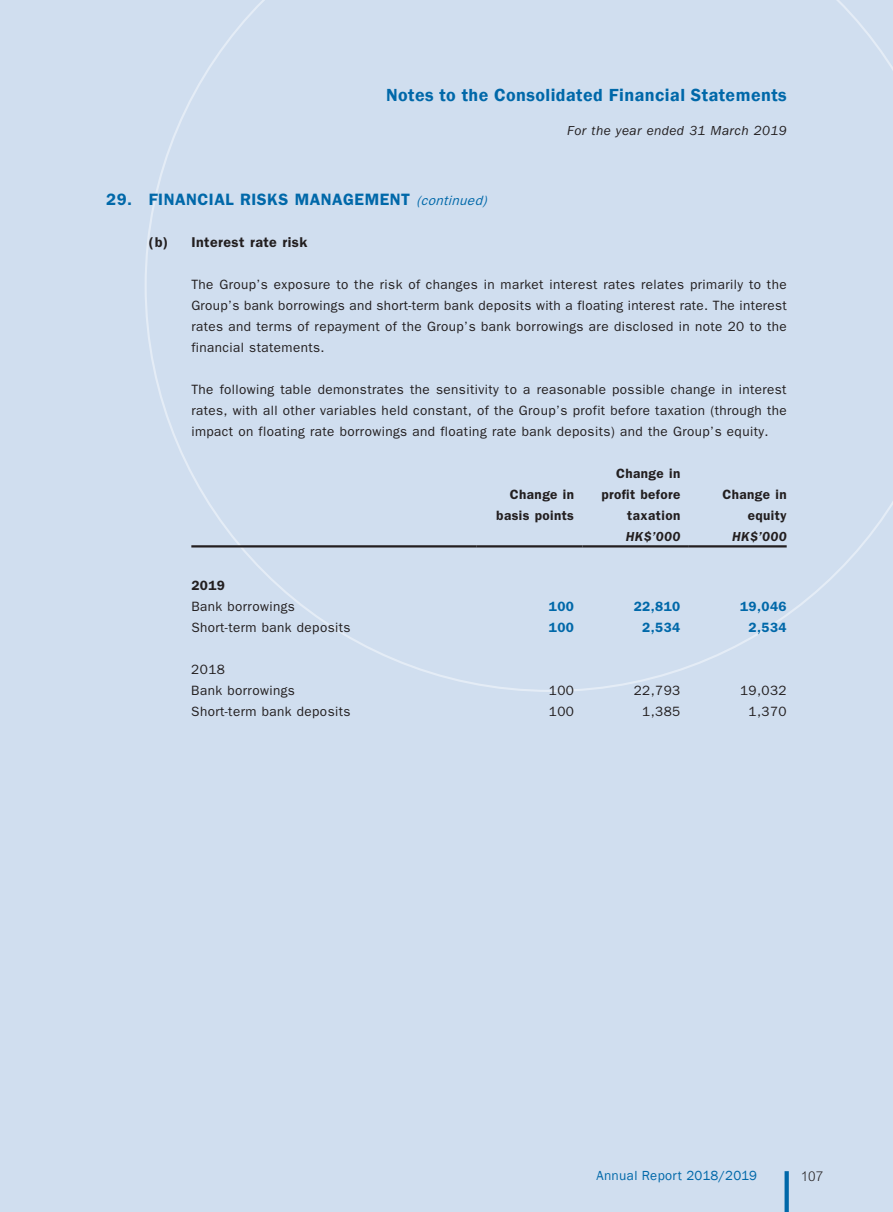
<style>
.page{position:relative;width:893px;height:1212px;background:#d0deef}
.page>*{position:absolute;margin:0;border:0;box-sizing:border-box;transform-origin:0 0}
.t1{font:600 18px "Franklin Gothic";letter-spacing:.025em;color:#0068a9}
.t2{font:600 16.5px "ITC Franklin Gothic Std";letter-spacing:.03em;color:#0068a9}
.t3{font:600 14.25px "ITC Franklin Gothic Std";letter-spacing:.03em;color:#231f20}
.t4{font:13.5px/21px "ITC Franklin Gothic Std";letter-spacing:.03em;color:#231f20;text-align:justify}
.t5{font:600 13.5px/21px "ITC Franklin Gothic Std";letter-spacing:.03em;color:#231f20;text-align:right}
.t6{font:600 13.5px "ITC Franklin Gothic Std";letter-spacing:.03em;color:#0068a9}
.t7{font:italic 13.5px "ITC Franklin Gothic Std";letter-spacing:.03em;color:#231f20}
.t8{font:13.5px "Franklin Gothic";letter-spacing:.025em;color:#0068a9}
.t9{font:italic 600 13.5px "ITC Franklin Gothic Std";letter-spacing:.03em;color:#231f20}
.t10{font:300 13.5px "M Hei HK";color:#231f20}
.s1{font-weight:400;font-style:italic;font-size:13.5px}
</style>
<div class="page">
<div style="left:784px;top:1171px;width:5px;height:41px;background:#0068a9"></div>
<svg style="left:145px;top:0;width:748px;height:692px"></svg>
<hr style="left:191px;top:545px;width:285px;height:2px;background:#231f20">
<hr style="left:476px;top:545px;width:107px;height:2px;background:#231f20">
<hr style="left:583px;top:545px;width:106px;height:2px;background:#231f20">
<hr style="left:689px;top:545px;width:98px;height:2px;background:#231f20">
<h1 class="t1" style="left:386px;top:84px;width:402px">Notes to the Consolidated Financial Statements</h1>
<p class="t7" style="left:567px;top:123px;width:221px">For the year ended 31 March 2019</p>
<p class="t2" style="left:106px;top:190px;width:386px">29. FINANCIAL RISKS MANAGEMENT <span class="s1">(continued)</span></p>
<p class="t3" style="left:149px;top:234px;width:160px">(b) Interest rate risk</p>
<p class="t4" style="left:191px;top:274px;width:597px">The Group’s exposure to the risk of changes in market interest rates relates primarily to the Group’s bank borrowings and short-term bank deposits with a floating interest rate. The interest rates and terms of repayment of the Group’s bank borrowings are disclosed in note 20 to the financial statements.</p>
<p class="t4" style="left:191px;top:379px;width:597px">The following table demonstrates the sensitivity to a reasonable possible change in interest rates, with all other variables held constant, of the Group’s profit before taxation (through the impact on floating rate borrowings and floating rate bank deposits) and the Group’s equity.</p>
<p class="t5" style="left:496px;top:484px;width:79px">Change in basis points</p>
<p class="t5" style="left:601px;top:463px;width:80px">Change in profit before taxation</p>
<p class="t5" style="left:722px;top:484px;width:66px">Change in equity</p>
<p class="t9" style="left:626px;top:529px;width:56px">HK$’000</p>
<p class="t9" style="left:732px;top:529px;width:56px">HK$’000</p>
<p class="t5" style="left:191px;top:574px;width:35px">2019</p>
<p class="t4" style="left:191px;top:595px;width:105px">Bank borrowings</p>
<p class="t6" style="left:549px;top:598px;width:27px">100</p>
<p class="t6" style="left:634px;top:598px;width:48px">22,810</p>
<p class="t6" style="left:740px;top:598px;width:48px">19,046</p>
<p class="t4" style="left:191px;top:616px;width:161px">Short-term bank deposits</p>
<p class="t6" style="left:549px;top:619px;width:27px">100</p>
<p class="t6" style="left:642px;top:619px;width:40px">2,534</p>
<p class="t6" style="left:749px;top:619px;width:40px">2,534</p>
<p class="t4" style="left:191px;top:658px;width:105px">2018<br>Bank borrowings</p>
<p class="t4" style="left:549px;top:679px;width:27px">100</p>
<p class="t4" style="left:634px;top:679px;width:48px">22,793</p>
<p class="t4" style="left:740px;top:679px;width:48px">19,032</p>
<p class="t4" style="left:191px;top:700px;width:161px">Short-term bank deposits</p>
<p class="t4" style="left:549px;top:700px;width:27px">100</p>
<p class="t4" style="left:642px;top:700px;width:40px">1,385</p>
<p class="t4" style="left:748px;top:700px;width:40px">1,370</p>
<p class="t8" style="left:596px;top:1167px;width:162px">Annual Report 2018/2019</p>
<p class="t10" style="left:801px;top:1166px;width:24px">107</p>
</div>
